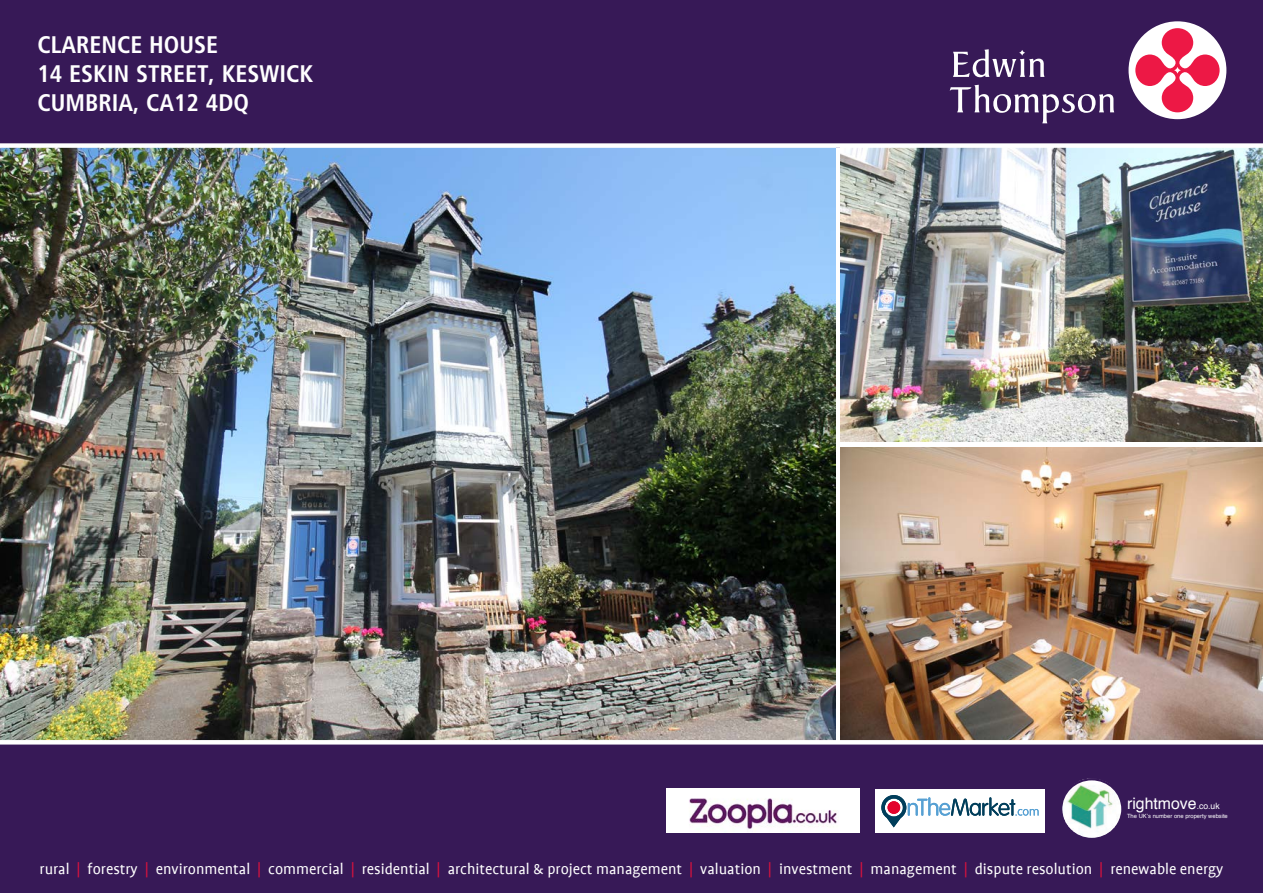
<style>
.page{position:relative;width:1263px;height:893px;background:#fff}
.page>*{position:absolute;margin:0;border:0;box-sizing:border-box;transform-origin:0 0}
.t1{font:700 condensed 24px/28.8px "Frutiger";color:#fff}
.t2{font:16.5px "Profile";color:#fff}
.t3{font:15.9px "Helvetica";color:#fff}
.t4{font:5.7px "Helvetica";color:#fff}
.s1{font-size:8.7px}
.s2{color:#d7123e}
</style>
<div class="page">
<div style="left:0;top:742px;width:1263px;height:151px;background:#371957"></div>
<div style="left:0;top:0;width:1263px;height:147px;background:#371957"></div>
<div style="left:1128px;top:21px;width:98px;height:98px;background:#fff;border-radius:50%"></div>
<svg style="left:1135px;top:28px;width:84px;height:84px"></svg>
<svg style="left:950px;top:85px;width:164px;height:38px"></svg>
<svg style="left:953px;top:49px;width:91px;height:28px"></svg>
<img style="left:0;top:148px;width:835px;height:592px">
<img style="left:1063px;top:781px;width:57px;height:56px">
<div style="left:1060px;top:778px;width:63px;height:62px;border:2px solid #371957;border-radius:50%"></div>
<div style="left:875px;top:789px;width:169px;height:43px;background:#fff"></div>
<svg style="left:881px;top:795px;width:157px;height:32px"></svg>
<div style="left:887px;top:801px;width:13px;height:13px;background:#e3032c;border-radius:50%"></div>
<img style="left:667px;top:789px;width:192px;height:43px">
<img style="left:840px;top:148px;width:423px;height:293px">
<img style="left:840px;top:447px;width:423px;height:293px">
<div style="left:0;top:143px;width:1263px;height:5px;background:#fff"></div>
<hr style="left:0;top:740px;width:1263px;height:4px;background:#fff">
<h1 class="t1" style="left:37px;top:30px;width:277px">CLARENCE HOUSE<br>14 ESKIN STREET, KESWICK<br>CUMBRIA, CA12 4DQ</h1>
<p class="t3" style="left:1127px;top:792px;width:94px">rightmove<span class="s1">.co.uk</span></p>
<p class="t4" style="left:1127px;top:812px;width:102px">The UK’s number one property website</p>
<p class="t2" style="left:40px;top:860px;width:1185px">rural <span class="s2">|</span> forestry <span class="s2">|</span> environmental <span class="s2">|</span> commercial <span class="s2">|</span> residential <span class="s2">|</span> architectural &amp; project management <span class="s2">|</span> valuation <span class="s2">|</span> investment <span class="s2">|</span> management <span class="s2">|</span> dispute resolution <span class="s2">|</span> renewable energy</p>
</div>
